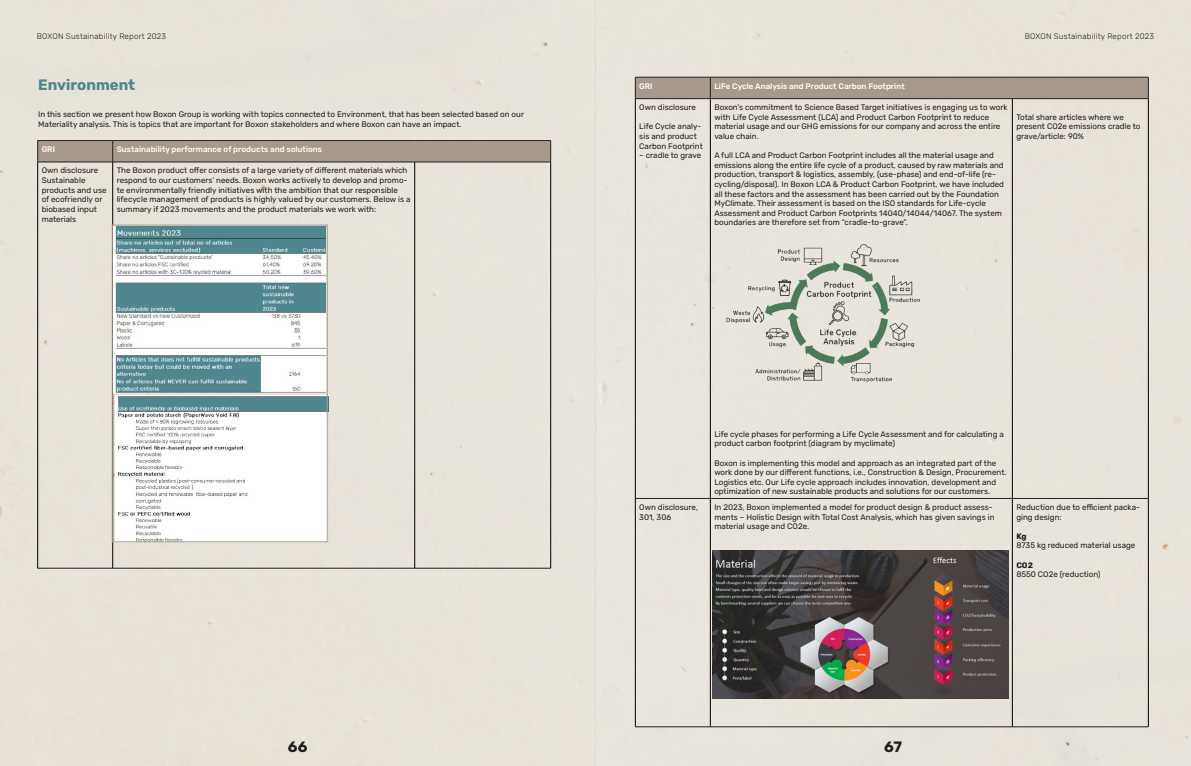
<style>
.page{position:relative;width:1191px;height:766px;background:#fff}
.page>*{position:absolute;margin:0;border:0;box-sizing:border-box;transform-origin:0 0}
.t1{font:700 15px "Rubik";color:#4f868e}
.t2{font:700 15px "Rubik";color:#231f20}
.t3{font:8px/9.6px "Rubik";color:#231f20}
.t4{font:500 8px "Rubik";color:#fff}
.t5{font:300 8px "Rubik";letter-spacing:.025em;color:#231f20}
.t6{font:700 8px "Rubik";color:#231f20}
</style>
<div class="page">
<div style="left:0;top:0;width:1191px;height:765px;background:#e8e4db"></div>
<svg style="left:38px;top:140px;width:513px;height:22px"></svg>
<hr style="left:38px;top:162px;width:75px;height:1px;background:#231f20">
<hr style="left:113px;top:162px;width:302px;height:1px;background:#231f20">
<hr style="left:415px;top:162px;width:136px;height:1px;background:#231f20">
<hr style="left:38px;top:568px;width:75px;height:1px;background:#231f20">
<hr style="left:113px;top:568px;width:302px;height:1px;background:#231f20">
<hr style="left:415px;top:568px;width:136px;height:1px;background:#231f20">
<hr style="left:113px;top:162px;width:1px;height:406px;background:#000">
<hr style="left:38px;top:162px;width:1px;height:406px;background:#000">
<hr style="left:414px;top:162px;width:1px;height:406px;background:#000">
<hr style="left:550px;top:162px;width:1px;height:406px;background:#000">
<div style="left:635px;top:77px;width:514px;height:22px;background:#a8998d"></div>
<hr style="left:635px;top:98px;width:75px;height:1px;background:#231f20">
<hr style="left:710px;top:98px;width:302px;height:1px;background:#231f20">
<hr style="left:1012px;top:98px;width:136px;height:1px;background:#231f20">
<hr style="left:635px;top:498px;width:75px;height:1px;background:#231f20">
<hr style="left:710px;top:498px;width:302px;height:1px;background:#231f20">
<hr style="left:1012px;top:498px;width:136px;height:1px;background:#231f20">
<hr style="left:635px;top:726px;width:75px;height:1px;background:#231f20">
<hr style="left:710px;top:726px;width:302px;height:1px;background:#231f20">
<hr style="left:1012px;top:726px;width:136px;height:1px;background:#231f20">
<hr style="left:710px;top:99px;width:1px;height:399px;background:#000">
<hr style="left:710px;top:498px;width:1px;height:228px;background:#000">
<hr style="left:635px;top:99px;width:1px;height:399px;background:#000">
<hr style="left:1012px;top:99px;width:1px;height:399px;background:#000">
<hr style="left:1148px;top:99px;width:1px;height:399px;background:#000">
<hr style="left:635px;top:498px;width:1px;height:228px;background:#000">
<hr style="left:1012px;top:498px;width:1px;height:228px;background:#000">
<hr style="left:1148px;top:498px;width:1px;height:228px;background:#000">
<img style="left:712px;top:550px;width:296px;height:148px">
<img style="left:114px;top:226px;width:211px;height:166px">
<img style="left:116px;top:395px;width:210px;height:145px">
<div style="left:112px;top:224px;width:216px;height:318px;border:1px solid #a8998d"></div>
<img style="left:712px;top:236px;width:226px;height:153px">
<p class="t5" style="left:37px;top:32px;width:131px">BOXON Sustainability Report 2023</p>
<p class="t5" style="left:1024px;top:32px;width:131px">BOXON Sustainability Report 2023</p>
<p class="t1" style="left:38px;top:77px;width:98px">Environment</p>
<p class="t4" style="left:639px;top:81px;width:15px">GRI</p>
<p class="t4" style="left:714px;top:81px;width:192px">LiFe Cycle Analysis and Product Carbon Footprint</p>
<p class="t3" style="left:639px;top:103px;width:58px">Own disclosure</p>
<p class="t3" style="left:639px;top:122px;width:65px">Life Cycle analy&shy;sis and product<br>Carbon Footprint</p>
<p class="t3" style="left:639px;top:151px;width:63px">– cradle to grave</p>
<p class="t3" style="left:714px;top:103px;width:295px">Boxon’s commitment to Science Based Target initiatives is engaging us to work with Life Cycle Assessment (LCA) and Product Carbon Footprint to reduce material usage and our GHG emissions for our company and across the entire value chain.</p>
<p class="t3" style="left:714px;top:151px;width:291px">A full LCA and Product Carbon Footprint includes all the material usage and emissions along the entire life cycle of a product, caused by raw materials and production, transport &amp; logistics, assembly, (use-phase) and end-of-life (re&shy;cycling/disposal). In Boxon LCA &amp; Product Carbon Footprint, we have included all these factors and the assessment has been carried out by the Foundation MyClimate. Their assessment is based on the ISO standards for Life-cycle Assessment and Product Carbon Footprints 14040/14044/14067. The system boundaries are therefore set from “cradle-to-grave”.</p>
<p class="t3" style="left:38px;top:110px;width:487px">In this section we present how Boxon Group is working with topics connected to Environment, that has been selected based on our<br>Materiality analysis. This is topics that are important for Boxon stakeholders and where Boxon can have an impact.</p>
<p class="t3" style="left:1016px;top:112px;width:126px">Total share articles where we present CO2e emissions cradle to grave/article: 90%</p>
<p class="t4" style="left:42px;top:145px;width:15px">GRI</p>
<p class="t4" style="left:117px;top:145px;width:207px">Sustainability performance of products and solutions</p>
<p class="t3" style="left:42px;top:166px;width:58px">Own disclosure</p>
<p class="t3" style="left:42px;top:176px;width:66px">Sustainable products and use of ecofriendly or biobased input materials</p>
<p class="t3" style="left:117px;top:166px;width:295px">The Boxon product offer consists of a large variety of different materials which respond to our customers’ needs. Boxon works actively to develop and promo&shy;te environmentally friendly initiatives with the ambition that our responsible lifecycle management of products is highly valued by our customers. Below is a summary if 2023 movements and the product materials we work with:</p>
<p class="t3" style="left:714px;top:429px;width:291px">Life cycle phases for performing a Life Cycle Assessment and for calculating a product carbon footprint (diagram by myclimate)</p>
<p class="t3" style="left:714px;top:458px;width:294px">Boxon is implementing this model and approach as an integrated part of the work done by our different functions, i.e., Construction &amp; Design, Procurement.<br>Logistics etc. Our Life cycle approach includes innovation, development and optimization of new sustainable products and solutions for our customers.</p>
<p class="t3" style="left:639px;top:502px;width:60px">Own disclosure,<br>301, 306</p>
<p class="t3" style="left:714px;top:502px;width:282px">In 2023, Boxon implemented a model for product design &amp; product assess&shy;ments – Holistic Design with Total Cost Analysis, which has given savings in material usage and CO2e.</p>
<p class="t3" style="left:1016px;top:502px;width:125px">Reduction due to efficient packa&shy;ging design:</p>
<p class="t6" style="left:1016px;top:531px;width:12px">Kg</p>
<p class="t3" style="left:1016px;top:541px;width:120px">8735 kg reduced material usage</p>
<p class="t6" style="left:1016px;top:560px;width:18px">CO2</p>
<p class="t3" style="left:1016px;top:569px;width:86px">8550 CO2e (reduction)</p>
<h1 class="t2" style="left:288px;top:738px;width:21px">66</h1>
<h1 class="t2" style="left:884px;top:738px;width:19px">67</h1>
</div>
